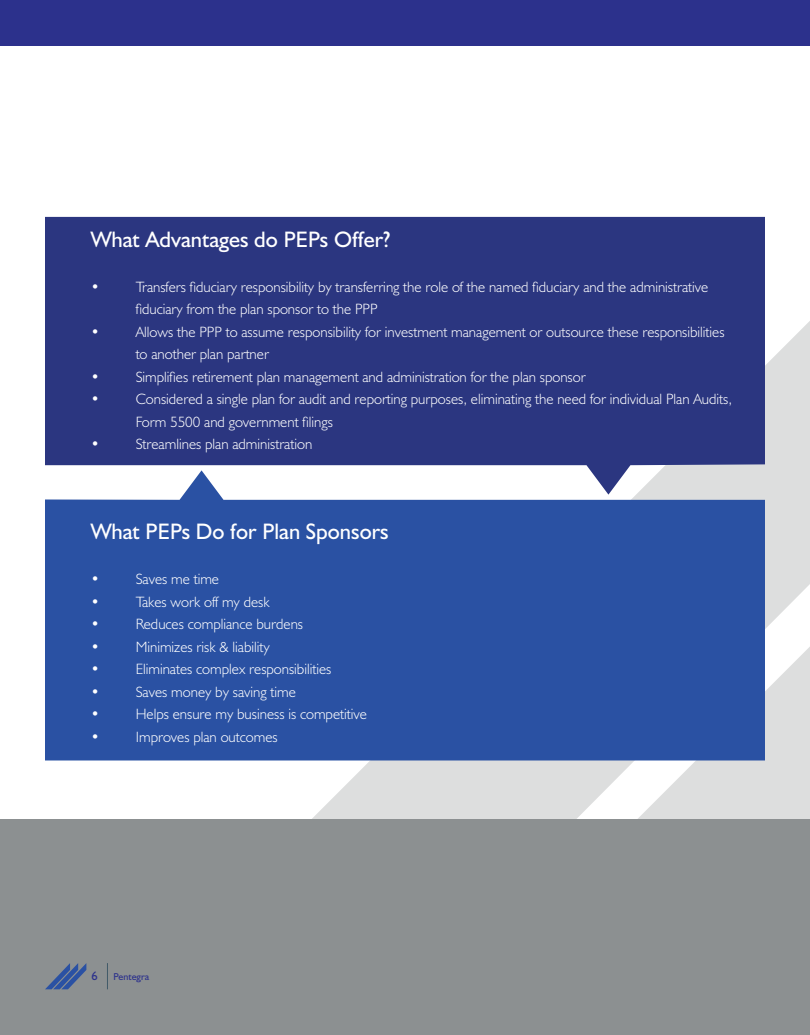
<style>
.page{position:relative;width:810px;height:1035px;background:#fff}
.page>*{position:absolute;margin:0;border:0;box-sizing:border-box;transform-origin:0 0}
.t1{font:22.5px "Humanist 521 BT";color:#fff}
.t2{font:300 15px/22.5px "Humanist 521 BT";color:#fff}
.t3{font:12.5px "Humanist 521 BT";color:#2c318c}
.t4{font:10px "Humanist 521 BT";color:#2c318c}
</style>
<div class="page">
<svg style="left:96px;top:321px;width:714px;height:498px"></svg>
<svg style="left:421px;top:646px;width:389px;height:173px;fill:#dddede"></svg>
<div style="left:0;top:819px;width:810px;height:216px;background:#8c9091"></div>
<div style="left:0;top:0;width:810px;height:45px;background:#2c318c"></div>
<svg style="left:107px;top:963px;width:1px;height:26px"></svg>
<svg style="left:45px;top:963px;width:41px;height:26px"></svg>
<div style="left:45px;top:217px;width:720px;height:253px;background:#2b3680"></div>
<svg style="left:45px;top:470px;width:720px;height:290px;background:#3e61ab"></svg>
<h1 class="t1" style="left:91px;top:225px;width:301px">What Advantages do PEPs Offer?</h1>
<p class="t2" style="left:91px;top:275px;width:10px">•</p>
<p class="t2" style="left:136px;top:275px;width:574px">Transfers fiduciary responsibility by transferring the role of the named fiduciary and the administrative fiduciary from the plan sponsor to the PPP</p>
<p class="t2" style="left:91px;top:320px;width:10px">•</p>
<p class="t2" style="left:136px;top:320px;width:590px">Allows the PPP to assume responsibility for investment management or outsource these responsibilities to another plan partner</p>
<p class="t2" style="left:91px;top:365px;width:10px">•</p>
<p class="t2" style="left:136px;top:365px;width:452px">Simplifies retirement plan management and administration for the plan sponsor</p>
<p class="t2" style="left:91px;top:388px;width:10px">•</p>
<p class="t2" style="left:136px;top:388px;width:598px">Considered a single plan for audit and reporting purposes, eliminating the need for individual Plan Audits,<br>Form 5500 and government filings</p>
<p class="t2" style="left:91px;top:433px;width:10px">•</p>
<p class="t2" style="left:136px;top:433px;width:178px">Streamlines plan administration</p>
<h1 class="t1" style="left:91px;top:518px;width:299px">What PEPs Do for Plan Sponsors</h1>
<p class="t2" style="left:91px;top:568px;width:10px">•</p>
<p class="t2" style="left:136px;top:568px;width:85px">Saves me time</p>
<p class="t2" style="left:91px;top:590px;width:10px">•</p>
<p class="t2" style="left:136px;top:590px;width:135px">Takes work off my desk</p>
<p class="t2" style="left:91px;top:613px;width:10px">•</p>
<p class="t2" style="left:136px;top:613px;width:169px">Reduces compliance burdens</p>
<p class="t2" style="left:91px;top:635px;width:10px">•</p>
<p class="t2" style="left:136px;top:635px;width:136px">Minimizes risk &amp; liability</p>
<p class="t2" style="left:91px;top:658px;width:10px">•</p>
<p class="t2" style="left:136px;top:658px;width:197px">Eliminates complex responsibilities</p>
<p class="t2" style="left:91px;top:680px;width:10px">•</p>
<p class="t2" style="left:136px;top:680px;width:162px">Saves money by saving time</p>
<p class="t2" style="left:91px;top:703px;width:10px">•</p>
<p class="t2" style="left:136px;top:703px;width:233px">Helps ensure my business is competitive</p>
<p class="t2" style="left:91px;top:725px;width:10px">•</p>
<p class="t2" style="left:136px;top:725px;width:144px">Improves plan outcomes</p>
<p class="t3" style="left:91px;top:968px;width:8px">6</p>
<p class="t4" style="left:114px;top:971px;width:37px">Pentegra</p>
</div>
